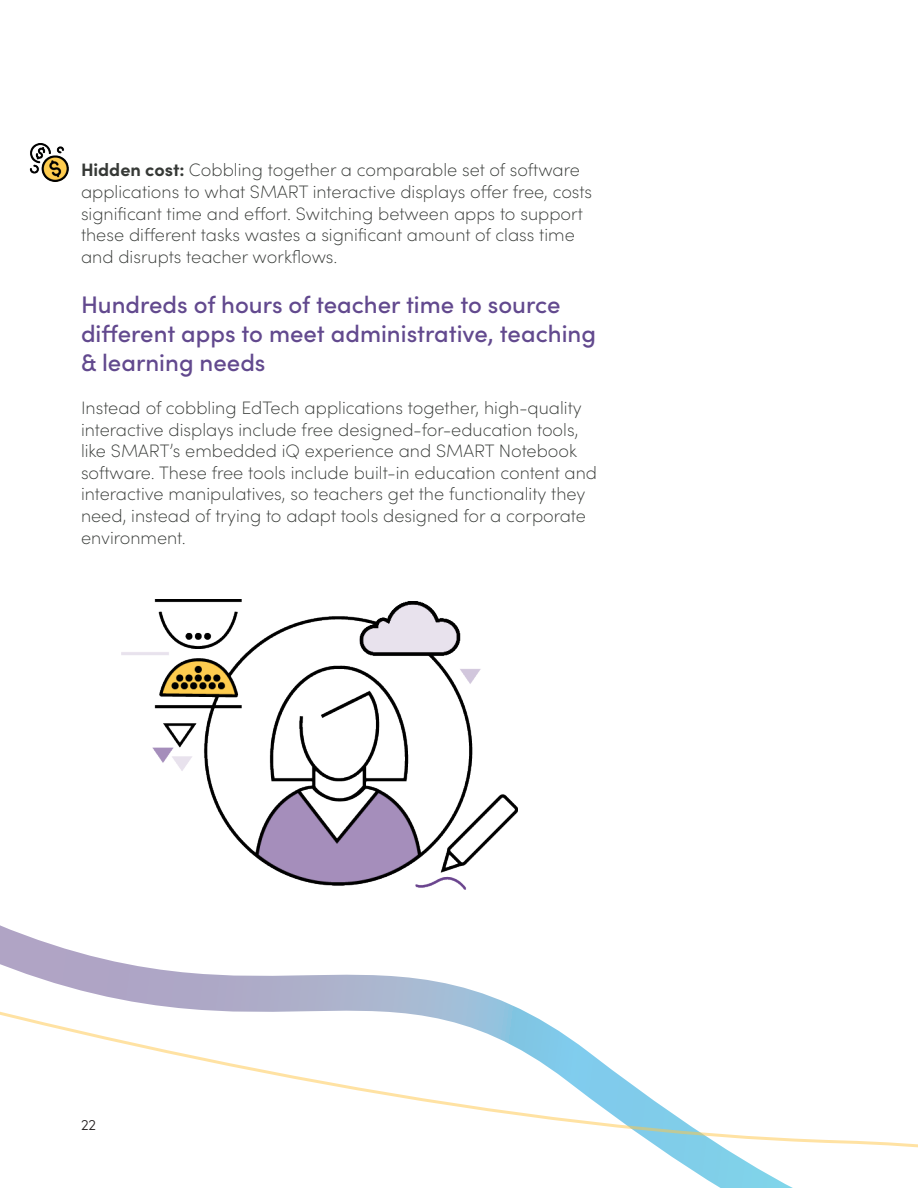
<style>
.page{position:relative;width:918px;height:1188px;background:#fff}
.page>*{position:absolute;margin:0;border:0;box-sizing:border-box;transform-origin:0 0}
.t1{font:500 24px/28.8px "Sofia Pro";color:#62498e}
.t2{font:200 18px/21.6px "Sofia Pro";color:#363936}
.t3{font:300 15px "Sofia Pro";color:#231f20}
.s1{font-weight:700}
</style>
<div class="page">
<img style="left:29px;top:143px;width:40px;height:39px">
<svg style="left:0;top:889px;width:918px;height:299px"></svg>
<img style="left:122px;top:600px;width:396px;height:289px">
<p class="t2" style="left:81px;top:158px;width:513px"><span class="s1">Hidden cost:</span> Cobbling together a comparable set of software applications to what SMART interactive displays offer free, costs significant time and effort. Switching between apps to support these different tasks wastes a significant amount of class time and disrupts teacher workflows.</p>
<p class="t1" style="left:81px;top:289px;width:517px">Hundreds of hours of teacher time to source different apps to meet administrative, teaching &amp; learning needs</p>
<p class="t2" style="left:81px;top:396px;width:518px">Instead of cobbling EdTech applications together, high-quality interactive displays include free designed-for-education tools, like SMART’s embedded iQ experience and SMART Notebook software. These free tools include built-in education content and interactive manipulatives, so teachers get the functionality they need, instead of trying to adapt tools designed for a corporate environment.</p>
<h5 class="t3" style="left:81px;top:1114px;width:17px">22</h5>
</div>
